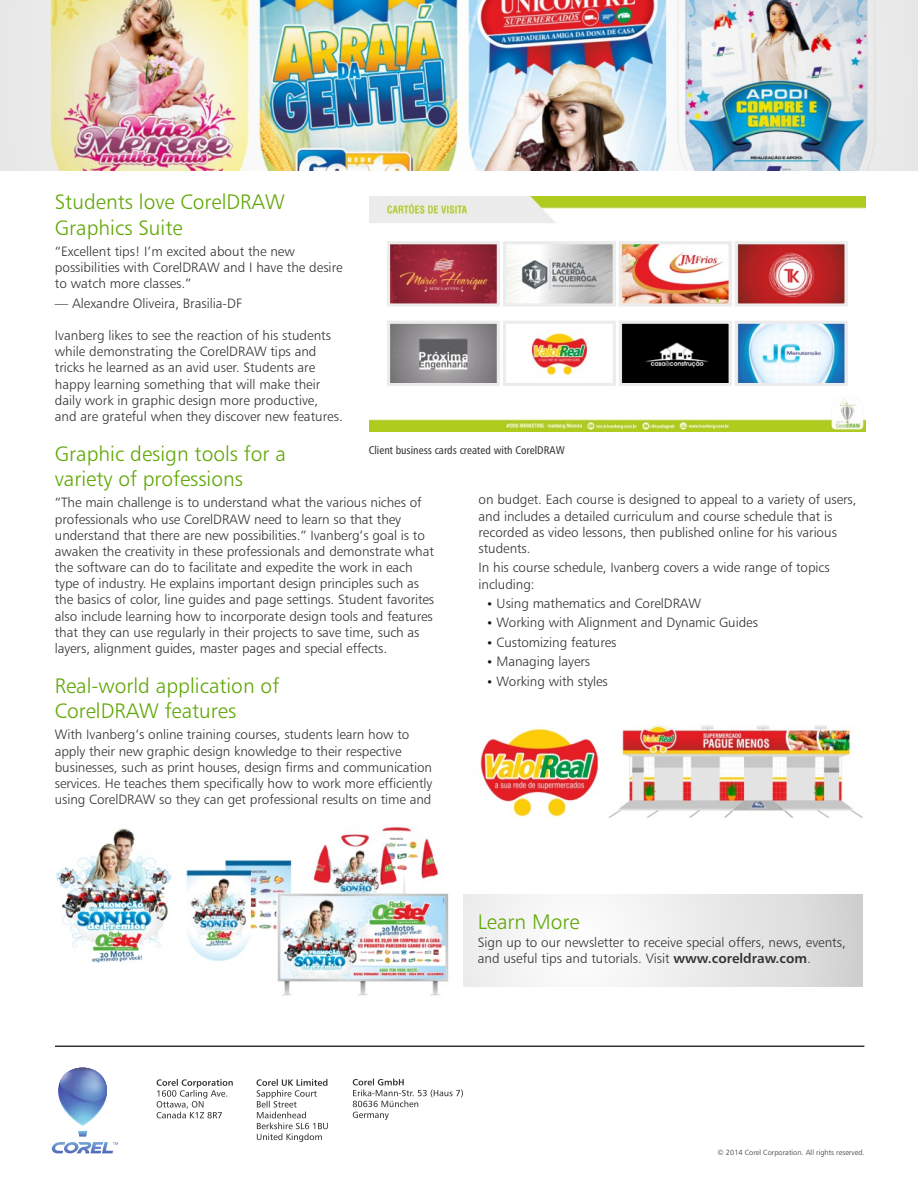
<style>
.page{position:relative;width:918px;height:1188px;background:#fff}
.page>*{position:absolute;margin:0;border:0;box-sizing:border-box;transform-origin:0 0}
.t1{font:21px/25.2px "Humanist 777 BT Light B";color:#61a706}
.t2{font:13.5px/16.2px "Humanist 777 BT Light B";letter-spacing:-.005em;color:#333}
.t3{font:11.1px "Humanist 777 BT Roman Condensed B";color:#333}
.t4{font:7.5px "Humanist 777 BT Light B";color:#333}
.s1{font-family:"Humanist 777 BT Bold B"}
</style>
<div class="page">
<img style="left:0;top:0;width:918px;height:170px">
<img style="left:480px;top:725px;width:383px;height:93px">
<img style="left:55px;top:826px;width:394px;height:170px">
<svg style="left:463px;top:894px;width:400px;height:93px"></svg>
<img style="left:369px;top:197px;width:496px;height:108px">
<img style="left:391px;top:320px;width:457px;height:64px">
<img style="left:369px;top:399px;width:496px;height:33px">
<div style="left:387px;top:241px;width:113px;height:65px;border:3px solid #ececec"></div>
<div style="left:503px;top:241px;width:113px;height:65px;border:3px solid #ececec"></div>
<div style="left:619px;top:241px;width:113px;height:65px;border:3px solid #ececec"></div>
<div style="left:735px;top:241px;width:112px;height:65px;border:3px solid #ececec"></div>
<div style="left:387px;top:321px;width:113px;height:65px;border:3px solid #ececec"></div>
<div style="left:503px;top:321px;width:113px;height:65px;border:3px solid #ececec"></div>
<div style="left:619px;top:321px;width:113px;height:65px;border:3px solid #ececec"></div>
<div style="left:735px;top:321px;width:112px;height:65px;border:3px solid #ececec"></div>
<svg style="left:51px;top:1068px;width:67px;height:85px"></svg>
<svg style="left:157px;top:1079px;width:76px;height:39px"></svg>
<svg style="left:257px;top:1079px;width:71px;height:63px"></svg>
<svg style="left:353px;top:1079px;width:110px;height:41px"></svg>
<hr style="left:55px;top:1046px;width:809px;height:1px;background:#333">
<h1 class="t1" style="left:55px;top:191px;width:231px">Students love CorelDRAW<br>Graphics Suite</h1>
<p class="t2" style="left:55px;top:244px;width:289px">“Excellent tips! I’m excited about the new possibilities with CorelDRAW and I have the desire to watch more classes.”</p>
<p class="t2" style="left:55px;top:296px;width:189px">— Alexandre Oliveira, Brasilia-DF</p>
<p class="t2" style="left:55px;top:329px;width:289px">Ivanberg likes to see the reaction of his students while demonstrating the CorelDRAW tips and tricks he learned as an avid user. Students are happy learning something that will make their daily work in graphic design more productive, and are grateful when they discover new features.</p>
<h1 class="t1" style="left:55px;top:443px;width:232px">Graphic design tools for a variety of professions</h1>
<p class="t2" style="left:55px;top:496px;width:381px">“The main challenge is to understand what the various niches of professionals who use CorelDRAW need to learn so that they understand that there are new possibilities.” Ivanberg’s goal is to awaken the creativity in these professionals and demonstrate what the software can do to facilitate and expedite the work in each type of industry. He explains important design principles such as the basics of color, line guides and page settings. Student favorites also include learning how to incorporate design tools and features that they can use regularly in their projects to save time, such as layers, alignment guides, master pages and special effects.</p>
<h1 class="t1" style="left:55px;top:675px;width:226px">Real-world application of<br>CorelDRAW features</h1>
<p class="t2" style="left:55px;top:728px;width:379px">With Ivanberg’s online training courses, students learn how to apply their new graphic design knowledge to their respective businesses, such as print houses, design firms and communication services. He teaches them specifically how to work more efficiently using CorelDRAW so they can get professional results on time and</p>
<p class="t3" style="left:369px;top:446px;width:198px">Client business cards created with CorelDRAW</p>
<p class="t2" style="left:479px;top:493px;width:380px">on budget. Each course is designed to appeal to a variety of users, and includes a detailed curriculum and course schedule that is recorded as video lessons, then published online for his various students.</p>
<p class="t2" style="left:479px;top:561px;width:353px">In his course schedule, Ivanberg covers a wide range of topics including:</p>
<p class="t2" style="left:497px;top:595px;width:263px;line-height:19.4px">Using mathematics and CorelDRAW<br>Working with Alignment and Dynamic Guides<br>Customizing features<br>Managing layers<br>Working with styles</p>
<h1 class="t1" style="left:478px;top:911px;width:103px">Learn More</h1>
<p class="t2" style="left:478px;top:935px;width:370px">Sign up to our newsletter to receive special offers, news, events, and useful tips and tutorials. Visit <span class="s1">www.coreldraw.com</span>.</p>
<p class="t4" style="left:718px;top:1150px;width:149px">© 2014 Corel Corporation. All rights reserved.</p>
</div>
